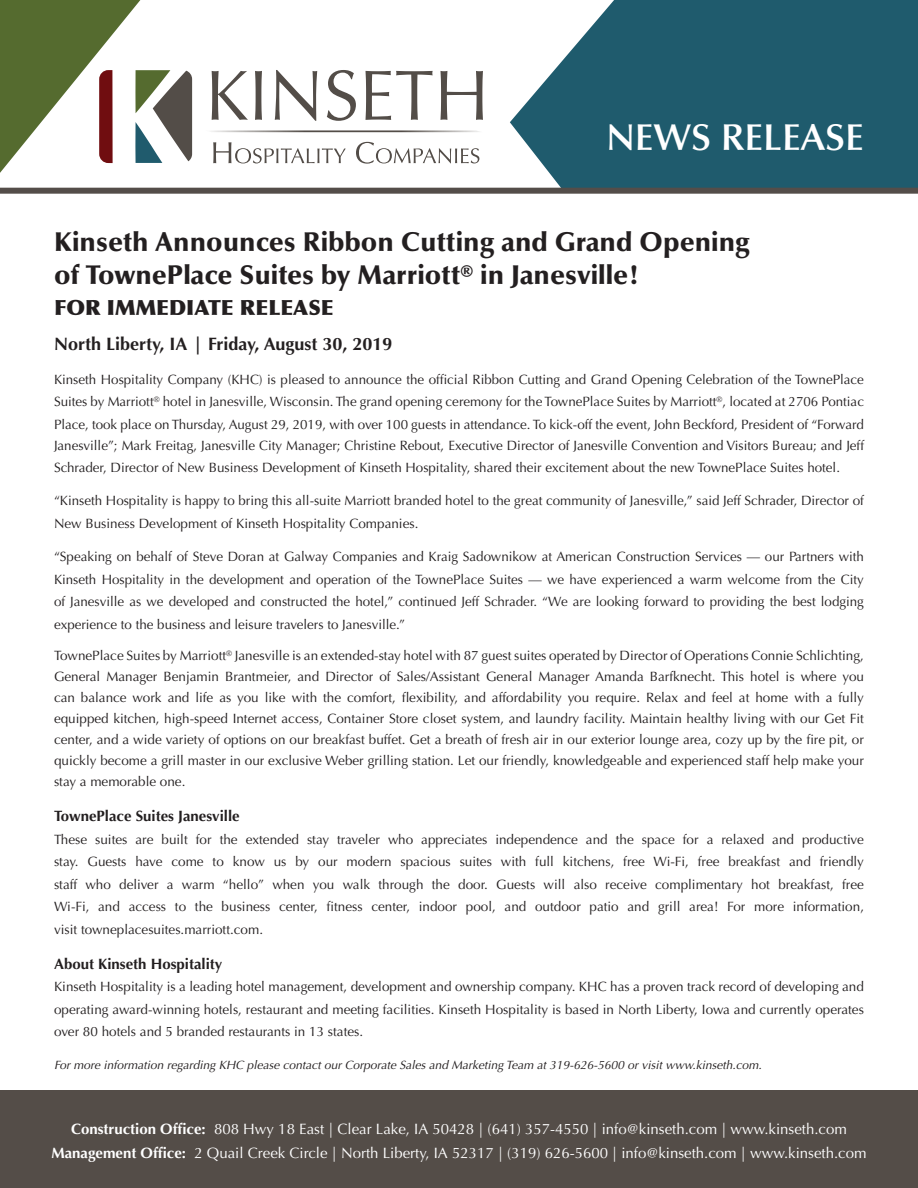
<style>
.page{position:relative;width:918px;height:1188px;background:#fff}
.page>*{position:absolute;margin:0;border:0;box-sizing:border-box;transform-origin:0 0}
.t1{font:600 37.5px "Optima";color:#fff}
.t2{font:900 27px/32.4px "Optima";color:#231f20}
.t3{font:900 21px "Optima";color:#231f20}
.t4{font:700 18px "Optima";color:#231f20}
.t5{font:15px/24px "Optima";color:#fff;text-align:center}
.t6{font:700 15px "Optima";color:#231f20}
.t7{font:13.5px/22.5px "Optima";color:#231f20;text-align:justify}
.t8{font:italic 12px "Optima";color:#231f20}
.s1{font-style:inherit}
.s2{font-weight:700}
</style>
<div class="page">
<svg style="left:510px;top:0;width:408px;height:188px;fill:#1f5b6d"></svg>
<div style="left:0;top:188px;width:918px;height:6px;background:#544d49"></div>
<svg style="left:213px;top:142px;width:266px;height:22px"></svg>
<svg style="left:212px;top:70px;width:271px;height:51px"></svg>
<svg style="left:211px;top:130px;width:269px;height:2px"></svg>
<svg style="left:0;top:0;width:192px;height:173px"></svg>
<div style="left:0;top:1090px;width:918px;height:98px;background:#544d48"></div>
<p class="t1" style="left:606px;top:115px;width:259px">NEWS RELEASE</p>
<p class="t2" style="left:54px;top:226px;width:698px">Kinseth Announces Ribbon Cutting and Grand Opening of TownePlace Suites by Marriott® in Janesville!</p>
<p class="t3" style="left:54px;top:295px;width:281px">FOR IMMEDIATE RELEASE</p>
<p class="t4" style="left:54px;top:334px;width:340px">North Liberty, IA | Friday, August 30, 2019</p>
<p class="t7" style="left:54px;top:368px;width:812px">Kinseth Hospitality Company (KHC) is pleased to announce the official Ribbon Cutting and Grand Opening Celebration of the TownePlace Suites by Marriott<sup>®</sup> hotel in Janesville, Wisconsin. The grand opening ceremony for the TownePlace Suites by Marriott<sup>®</sup>, located at 2706 Pontiac Place, took place on Thursday, August 29, 2019, with over 100 guests in attendance. To kick-off the event, John Beckford, President of “Forward</p>
<p class="t7" style="left:54px;top:434px;width:812px">Janesville”; Mark Freitag, Janesville City Manager; Christine Rebout, Executive Director of Janesville Convention and Visitors Bureau; and Jeff<br>Schrader, <span class="s1">Director of New Business Development of</span> Kinseth Hospitality, shared their excitement about the new TownePlace Suites hotel.</p>
<p class="t7" style="left:54px;top:490px;width:812px">“Kinseth Hospitality is happy to bring this all-suite Marriott branded hotel to the great community of Janesville,” said Jeff Schrader, <span class="s1">Director of<br>New Business Development</span> of Kinseth Hospitality Companies.</p>
<p class="t7" style="left:54px;top:546px;width:811px">“Speaking on behalf of Steve Doran at Galway Companies and Kraig Sadownikow at American Construction Services — our Partners with Kinseth Hospitality in the development and operation of the TownePlace Suites — we have experienced a warm welcome from the City of Janesville as we developed and constructed the hotel,” continued Jeff Schrader. “We are looking forward to providing the best lodging experience to the business and leisure travelers to Janesville.”</p>
<p class="t7" style="left:54px;top:646px;width:812px;line-height:21px">TownePlace Suites by Marriott<sup>®</sup> Janesville is an extended-stay hotel with 87 guest suites operated by Director of Operations Connie Schlichting, General Manager Benjamin Brantmeier, and Director of Sales/Assistant General Manager Amanda Barfknecht. This hotel is where you can balance work and life as you like with the comfort, flexibility, and affordability you require. Relax and feel at home with a fully equipped kitchen, high-speed Internet access, Container Store closet system, and laundry facility. Maintain healthy living with our Get Fit center, and a wide variety of options on our breakfast buffet. Get a breath of fresh air in our exterior lounge area, cozy up by the fire pit, or quickly become a grill master in our exclusive Weber grilling station. Let our friendly, knowledgeable and experienced staff help make your stay a memorable one.</p>
<p class="t6" style="left:54px;top:807px;width:187px">TownePlace Suites Janesville</p>
<p class="t7" style="left:54px;top:828px;width:812px">These suites are built for the extended stay traveler who appreciates independence and the space for a relaxed and productive stay. Guests have come to know us by our modern spacious suites with full kitchens, free Wi-Fi, free breakfast and friendly staff who deliver a warm “hello” when you walk through the door. Guests will also receive complimentary hot breakfast, free Wi-Fi, and access to the business center, fitness center, indoor pool, and outdoor patio and grill area! For more information, visit towneplacesuites.marriott.com.</p>
<p class="t6" style="left:54px;top:955px;width:170px">About Kinseth Hospitality</p>
<p class="t7" style="left:54px;top:975px;width:811px">Kinseth Hospitality is a leading hotel management, development and ownership company. KHC has a proven track record of developing and operating award-winning hotels, restaurant and meeting facilities. Kinseth Hospitality is based in North Liberty, Iowa and currently operates over 80 hotels and 5 branded restaurants in 13 states.</p>
<p class="t8" style="left:54px;top:1058px;width:709px">For more information regarding KHC please contact our Corporate Sales and Marketing Team at 319-626-5600 or visit www.kinseth.com.</p>
<p class="t5" style="left:51px;top:1117px;width:817px"><span class="s2">Construction Office:</span> 808 Hwy 18 East | Clear Lake, IA 50428 | (641) 357-4550 | info@kinseth.com | www.kinseth.com<br><span class="s2">Management Office:</span> 2 Quail Creek Circle | North Liberty, IA 52317 | (319) 626-5600 | info@kinseth.com | www.kinseth.com</p>
</div>
